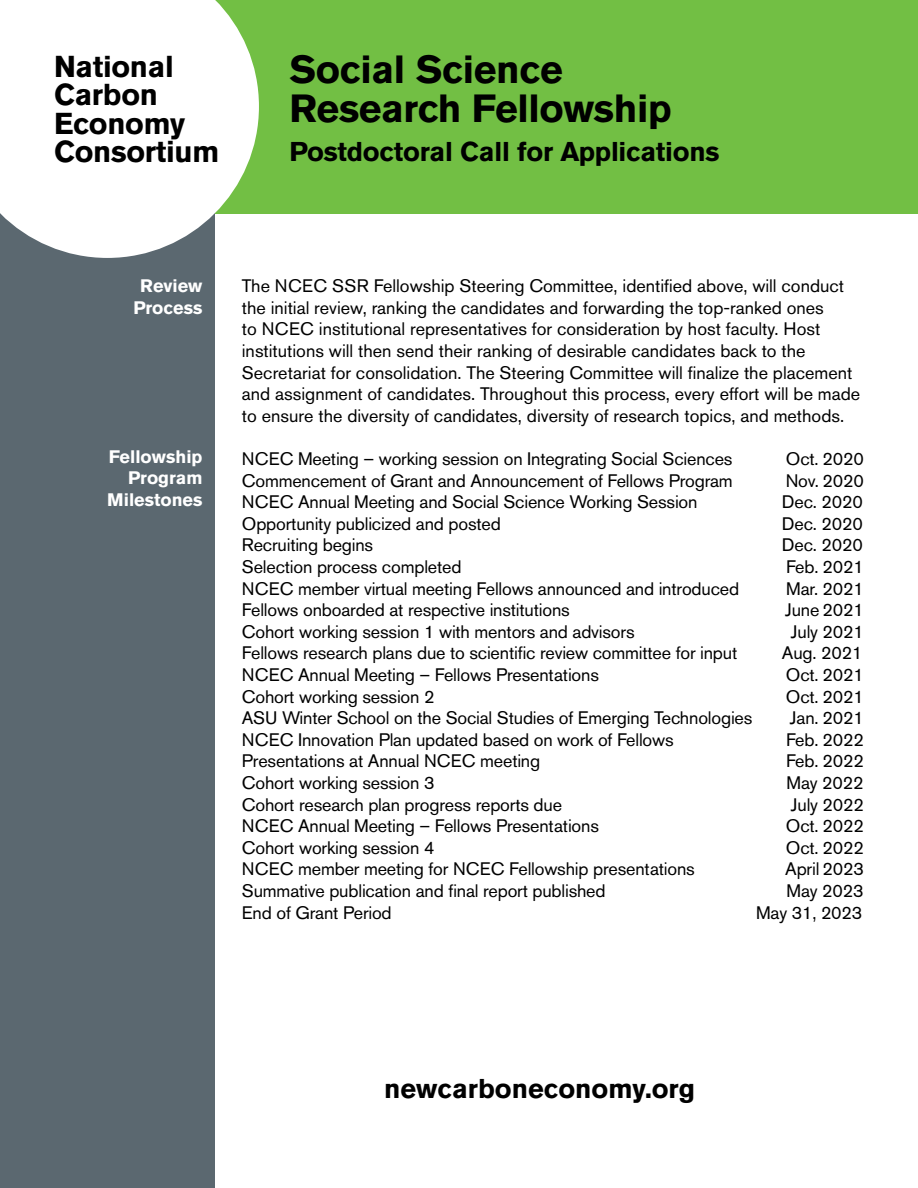
<style>
.page{position:relative;width:918px;height:1188px;background:#fff}
.page>*{position:absolute;margin:0;border:0;box-sizing:border-box;transform-origin:0 0}
.t1{font:700 39px/39px "Akzidenz Grotesk Pro";letter-spacing:-.01em;color:#000}
.t2{font:700 30px/28.5px "Akzidenz Grotesk Pro";letter-spacing:-.01em;color:#000}
.t3{font:700 27px "Akzidenz Grotesk Pro";letter-spacing:-.01em;color:#000}
.t4{font:18px/21.6px "Akzidenz Grotesk Pro";letter-spacing:-.01em;color:#000}
.t5{font:700 18px/21.6px "Akzidenz Grotesk Pro";color:#fff;text-align:center}
</style>
<div class="page">
<div style="left:2px;top:0;width:916px;height:214px;background:#72bf44"></div>
<div style="left:0;top:0;width:214px;height:1188px;background:#5b6870"></div>
<svg style="left:0;top:0;width:259px;height:258px;background:#f1f5f0"></svg>
<h2 class="t2" style="left:54px;top:51px;width:167px">National<br>Carbon<br>Economy<br>Consortium</h2>
<h1 class="t1" style="left:289px;top:50px;width:384px">Social Science<br>Research Fellowship</h1>
<h3 class="t3" style="left:289px;top:134px;width:432px">Postdoctoral Call for Applications</h3>
<p class="t5" style="left:134px;top:275px;width:70px">Review<br>Process</p>
<p class="t5" style="left:107px;top:445px;width:97px;text-align:right">Fellowship<br>Program<br>Milestones</p>
<p class="t4" style="left:242px;top:275px;width:620px">The NCEC SSR Fellowship Steering Committee, identified above, will conduct the initial review, ranking the candidates and forwarding the top-ranked ones<br>to NCEC institutional representatives for consideration by host faculty. Host institutions will then send their ranking of desirable candidates back to the Secretariat for consolidation. The Steering Committee will finalize the placement and assignment of candidates. Throughout this process, every effort will be made to ensure the diversity of candidates, diversity of research topics, and methods.</p>
<p class="t4" style="left:242px;top:448px;width:492px">NCEC Meeting – working session on Integrating Social Sciences</p>
<p class="t4" style="left:786px;top:448px;width:80px">Oct. 2020</p>
<p class="t4" style="left:242px;top:469px;width:492px">Commencement of Grant and Announcement of Fellows Program</p>
<p class="t4" style="left:786px;top:469px;width:80px">Nov. 2020</p>
<p class="t4" style="left:242px;top:491px;width:457px">NCEC Annual Meeting and Social Science Working Session</p>
<p class="t4" style="left:782px;top:491px;width:83px">Dec. 2020</p>
<p class="t4" style="left:242px;top:513px;width:260px">Opportunity publicized and posted</p>
<p class="t4" style="left:782px;top:513px;width:83px">Dec. 2020</p>
<p class="t4" style="left:242px;top:534px;width:133px">Recruiting begins</p>
<p class="t4" style="left:782px;top:534px;width:83px">Dec. 2020</p>
<p class="t4" style="left:242px;top:556px;width:221px">Selection process completed</p>
<p class="t4" style="left:786px;top:556px;width:79px">Feb. 2021</p>
<p class="t4" style="left:242px;top:577px;width:499px">NCEC member virtual meeting Fellows announced and introduced</p>
<p class="t4" style="left:786px;top:577px;width:79px">Mar. 2021</p>
<p class="t4" style="left:242px;top:599px;width:329px">Fellows onboarded at respective institutions</p>
<p class="t4" style="left:785px;top:599px;width:80px">June 2021</p>
<p class="t4" style="left:242px;top:621px;width:394px">Cohort working session 1 with mentors and advisors</p>
<p class="t4" style="left:791px;top:621px;width:74px">July 2021</p>
<p class="t4" style="left:242px;top:642px;width:497px">Fellows research plans due to scientific review committee for input</p>
<p class="t4" style="left:782px;top:642px;width:82px">Aug. 2021</p>
<p class="t4" style="left:242px;top:664px;width:359px">NCEC Annual Meeting – Fellows Presentations</p>
<p class="t4" style="left:786px;top:664px;width:80px">Oct. 2021</p>
<p class="t4" style="left:242px;top:685px;width:194px">Cohort working session 2</p>
<p class="t4" style="left:786px;top:685px;width:80px">Oct. 2021</p>
<p class="t4" style="left:242px;top:707px;width:512px">ASU Winter School on the Social Studies of Emerging Technologies</p>
<p class="t4" style="left:790px;top:707px;width:76px">Jan. 2021</p>
<p class="t4" style="left:242px;top:729px;width:433px">NCEC Innovation Plan updated based on work of Fellows</p>
<p class="t4" style="left:786px;top:729px;width:79px">Feb. 2022</p>
<p class="t4" style="left:242px;top:750px;width:300px">Presentations at Annual NCEC meeting</p>
<p class="t4" style="left:786px;top:750px;width:79px">Feb. 2022</p>
<p class="t4" style="left:242px;top:772px;width:194px">Cohort working session 3</p>
<p class="t4" style="left:787px;top:772px;width:79px">May 2022</p>
<p class="t4" style="left:242px;top:793px;width:322px">Cohort research plan progress reports due</p>
<p class="t4" style="left:791px;top:793px;width:74px">July 2022</p>
<p class="t4" style="left:242px;top:815px;width:359px">NCEC Annual Meeting – Fellows Presentations</p>
<p class="t4" style="left:786px;top:815px;width:80px">Oct. 2022</p>
<p class="t4" style="left:242px;top:837px;width:194px">Cohort working session 4</p>
<p class="t4" style="left:786px;top:837px;width:80px">Oct. 2022</p>
<p class="t4" style="left:242px;top:858px;width:454px">NCEC member meeting for NCEC Fellowship presentations</p>
<p class="t4" style="left:785px;top:858px;width:80px">April 2023</p>
<p class="t4" style="left:242px;top:880px;width:365px">Summative publication and final report published</p>
<p class="t4" style="left:787px;top:880px;width:79px">May 2023</p>
<p class="t4" style="left:242px;top:901px;width:151px">End of Grant Period</p>
<p class="t4" style="left:756px;top:901px;width:108px">May 31, 2023</p>
<h3 class="t3" style="left:384px;top:1071px;width:312px">newcarboneconomy.org</h3>
</div>
